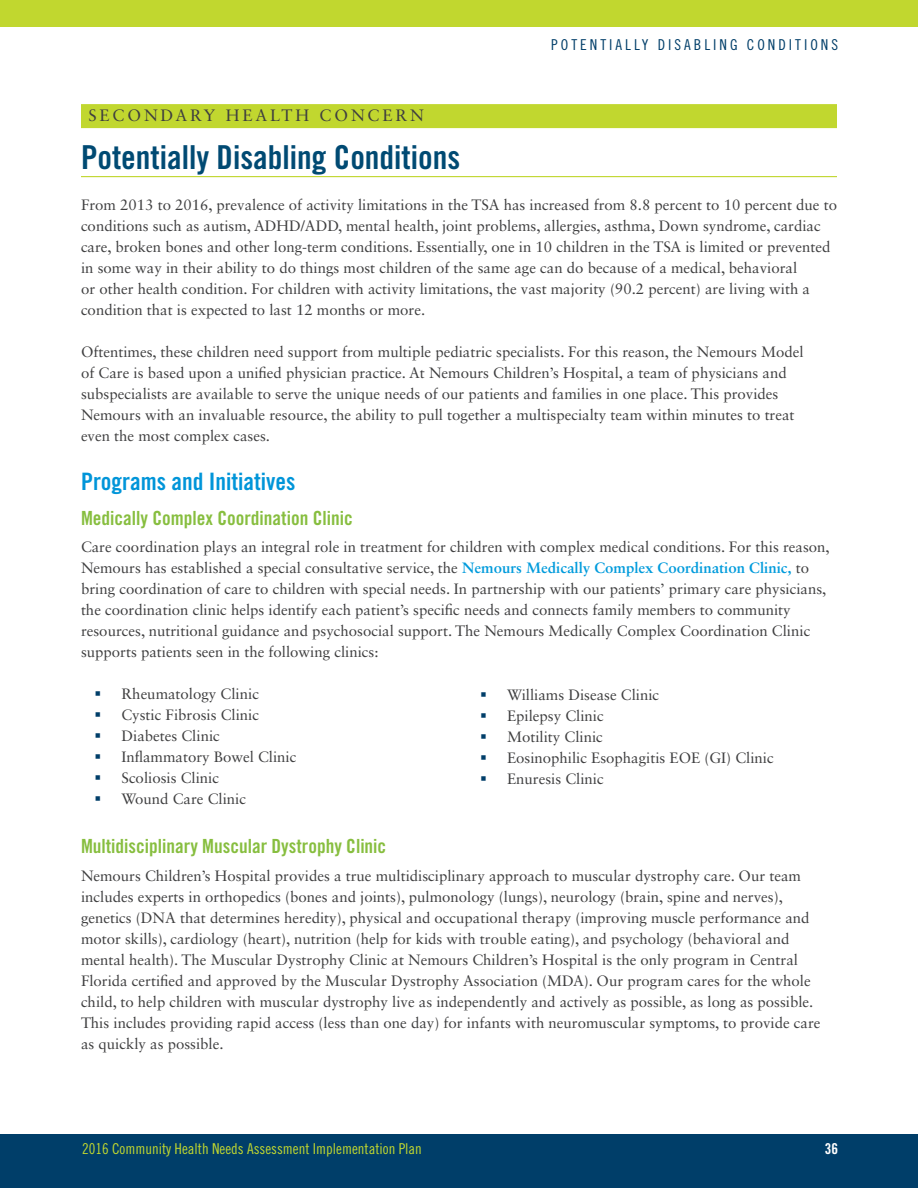
<style>
.page{position:relative;width:918px;height:1188px;background:#fff}
.page>*{position:absolute;margin:0;border:0;box-sizing:border-box;transform-origin:0 0}
.Main_Headline{font:33px "Trade Gothic LT Std Bd Cn 20";color:#004a73}
.Secondary_Headline{font:24px "Trade Gothic LT Std Bd Cn 20";color:#0095d9}
.Subhead{font:19.5px "Trade Gothic LT Std Bd Cn 20";color:#87be3f}
.Secondary_Health_Con{font:16.5px "Sabon LT Std";letter-spacing:.175em;color:#3e3e3f}
.body_copy{font:15px/21px "Sabon LT Std";color:#3e3e3f}
.t1{font:15px "Trade Gothic LT Std Cn 18";color:#c1d72f}
.t2{font:15px "Trade Gothic LT Std Cn 18";letter-spacing:.2em;color:#003e69}
.t3{font:15px "Trade Gothic LT Std Bd Cn 20";color:#fff}
.s1{font-weight:700;color:#009bdc}
.s2{color:#003e69}
</style>
<div class="page">
<div style="left:0;top:1134px;width:918px;height:54px;background:#003e69"></div>
<div style="left:0;top:0;width:918px;height:27px;background:#c1d72f"></div>
<div style="left:81px;top:104px;width:756px;height:24px;background:#c1d72f"></div>
<hr style="left:81px;top:176px;width:756px;height:1px;background:#c1d72f">
<p class="t2" style="left:551px;top:36px;width:288px">POTENTIALLY DISABLING CONDITIONS</p>
<p class="Secondary_Health_Con" style="left:88px;top:105px;width:337px">SECONDARY HEALTH CONCERN</p>
<p class="Main_Headline" style="left:81px;top:137px;width:381px">Potentially Disabling Conditions</p>
<p class="body_copy" style="left:81px;top:194px;width:758px">From 2013 to 2016, prevalence of activity limitations in the TSA has increased from 8.8 percent to 10 percent due to conditions such as autism, ADHD/ADD, mental health, joint problems, allergies, asthma, Down syndrome, cardiac care, broken bones and other long-term conditions. Essentially, one in 10 children in the TSA is limited or prevented in some way in their ability to do things most children of the same age can do because of a medical, behavioral<br>or other health condition. For children with activity limitations, the vast majority (90.2 percent) are living with a condition that is expected to last 12 months or more.</p>
<p class="body_copy" style="left:81px;top:341px;width:724px">Oftentimes, these children need support from multiple pediatric specialists. For this reason, the Nemours Model of Care is based upon a unified physician practice. At Nemours Children’s Hospital, a team of physicians and subspecialists are available to serve the unique needs of our patients and families in one place. This provides Nemours with an invaluable resource, the ability to pull together a multispecialty team within minutes to treat even the most complex cases.</p>
<p class="Secondary_Headline" style="left:81px;top:467px;width:216px">Programs and Initiatives</p>
<p class="Subhead" style="left:81px;top:506px;width:273px">Medically Complex Coordination Clinic</p>
<p class="body_copy" style="left:81px;top:536px;width:750px">Care coordination plays an integral role in treatment for children with complex medical conditions. For this reason, Nemours has established a special consultative service, the <span class="s1">Nemours Medically Complex Coordination Clinic,</span> to bring coordination of care to children with special needs. In partnership with our patients’ primary care physicians, the coordination clinic helps identify each patient’s specific needs and connects family members to community resources, nutritional guidance and psychosocial support. The Nemours Medically Complex Coordination Clinic supports patients seen in the following clinics:</p>
<p class="body_copy" style="left:94px;top:683px;width:166px"><span class="s2">▪</span> Rheumatology Clinic</p>
<p class="body_copy" style="left:94px;top:704px;width:166px"><span class="s2">▪</span> Cystic Fibrosis Clinic</p>
<p class="body_copy" style="left:94px;top:725px;width:127px"><span class="s2">▪</span> Diabetes Clinic</p>
<p class="body_copy" style="left:94px;top:746px;width:203px"><span class="s2">▪</span> Inflammatory Bowel Clinic</p>
<p class="body_copy" style="left:94px;top:767px;width:126px"><span class="s2">▪</span> Scoliosis Clinic</p>
<p class="body_copy" style="left:94px;top:788px;width:153px"><span class="s2">▪</span> Wound Care Clinic</p>
<p class="Subhead" style="left:81px;top:834px;width:307px">Multidisciplinary Muscular Dystrophy Clinic</p>
<p class="body_copy" style="left:81px;top:865px;width:741px">Nemours Children’s Hospital provides a true multidisciplinary approach to muscular dystrophy care. Our team includes experts in orthopedics (bones and joints), pulmonology (lungs), neurology (brain, spine and nerves), genetics (DNA that determines heredity), physical and occupational therapy (improving muscle performance and motor skills), cardiology (heart), nutrition (help for kids with trouble eating), and psychology (behavioral and mental health). The Muscular Dystrophy Clinic at Nemours Children’s Hospital is the only program in Central Florida certified and approved by the Muscular Dystrophy Association (MDA). Our program cares for the whole child, to help children with muscular dystrophy live as independently and actively as possible, as long as possible.<br>This includes providing rapid access (less than one day) for infants with neuromuscular symptoms, to provide care as quickly as possible.</p>
<p class="body_copy" style="left:480px;top:684px;width:181px"><span class="s2">▪</span> Williams Disease Clinic</p>
<p class="body_copy" style="left:480px;top:705px;width:125px"><span class="s2">▪</span> Epilepsy Clinic</p>
<p class="body_copy" style="left:480px;top:726px;width:124px"><span class="s2">▪</span> Motility Clinic</p>
<p class="body_copy" style="left:480px;top:747px;width:295px"><span class="s2">▪</span> Eosinophilic Esophagitis EOE (GI) Clinic</p>
<p class="body_copy" style="left:480px;top:768px;width:125px"><span class="s2">▪</span> Enuresis Clinic</p>
<p class="t1" style="left:82px;top:1140px;width:341px">2016 Community Health Needs Assessment Implementation Plan</p>
<p class="t3" style="left:825px;top:1139px;width:15px">36</p>
</div>
